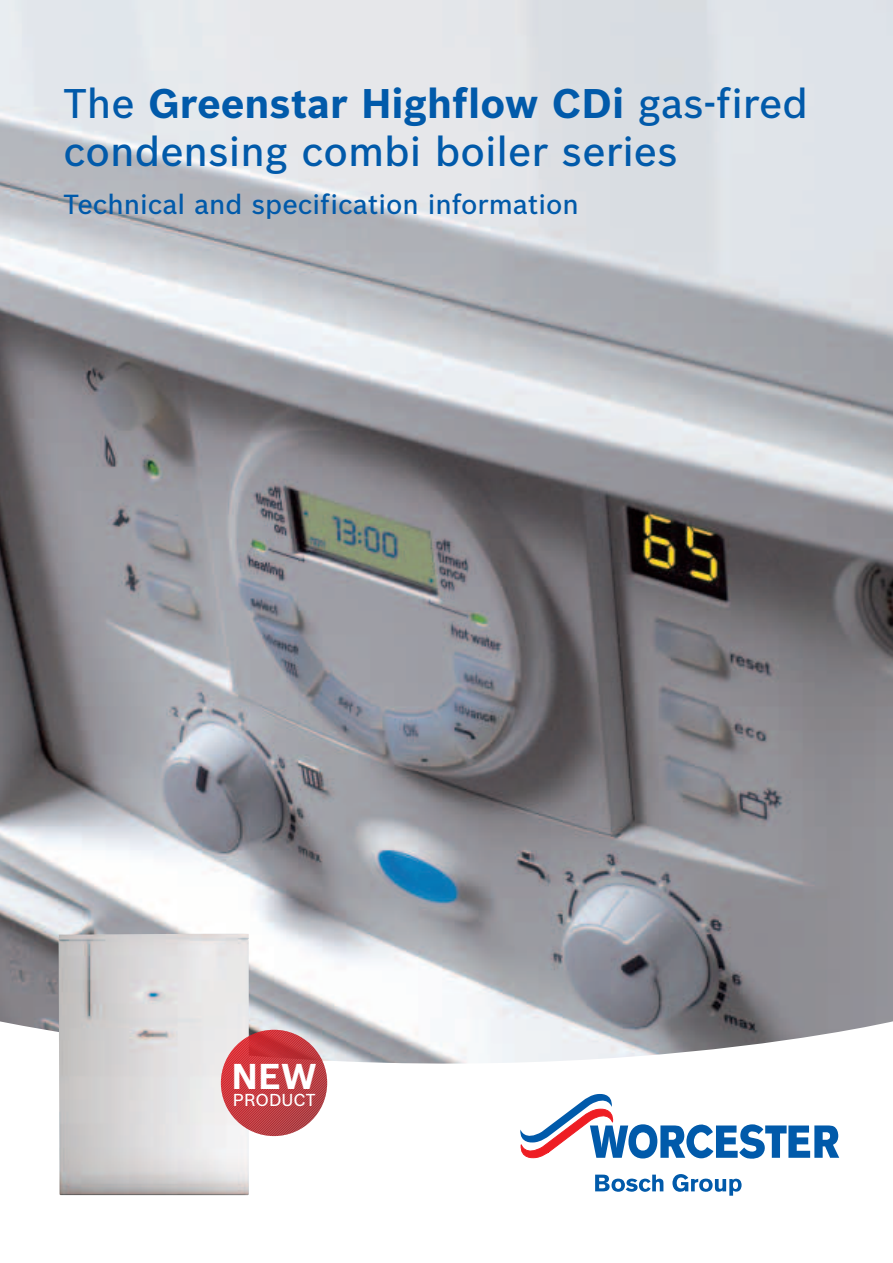
<style>
.page{position:relative;width:893px;height:1263px;background:#fff}
.page>*{position:absolute;margin:0;border:0;box-sizing:border-box;transform-origin:0 0}
.t1{font:500 40.5px/48px "Bosch Sans";color:#015aaa}
.t2{font:700 35.1px "Bosch Sans";color:#fff}
.t3{font:500 27px "Bosch Sans";color:#015aaa}
.t4{font:500 16.95px "Bosch Sans";color:#fff}
.s1{font-weight:700}
</style>
<div class="page">
<img style="left:0;top:1px;width:893px;height:764px">
<svg style="left:0;top:765px;width:893px;height:322px"></svg>
<svg style="left:520px;top:1094px;width:319px;height:65px"></svg>
<svg style="left:595px;top:1174px;width:68px;height:18px"></svg>
<svg style="left:672px;top:1174px;width:70px;height:22px"></svg>
<img style="left:59px;top:933px;width:190px;height:262px">
<svg style="left:221px;top:1030px;width:106px;height:106px;background:#cb5f63"></svg>
<p class="t1" style="left:64px;top:84px;width:746px">The <span class="s1">Greenstar Highflow CDi</span> gas-fired condensing combi boiler series</p>
<p class="t3" style="left:64px;top:194px;width:517px">Technical and specification information</p>
<p class="t2" style="left:231px;top:1062px;width:87px">NEW</p>
<p class="t4" style="left:233px;top:1093px;width:84px">PRODUCT</p>
</div>
